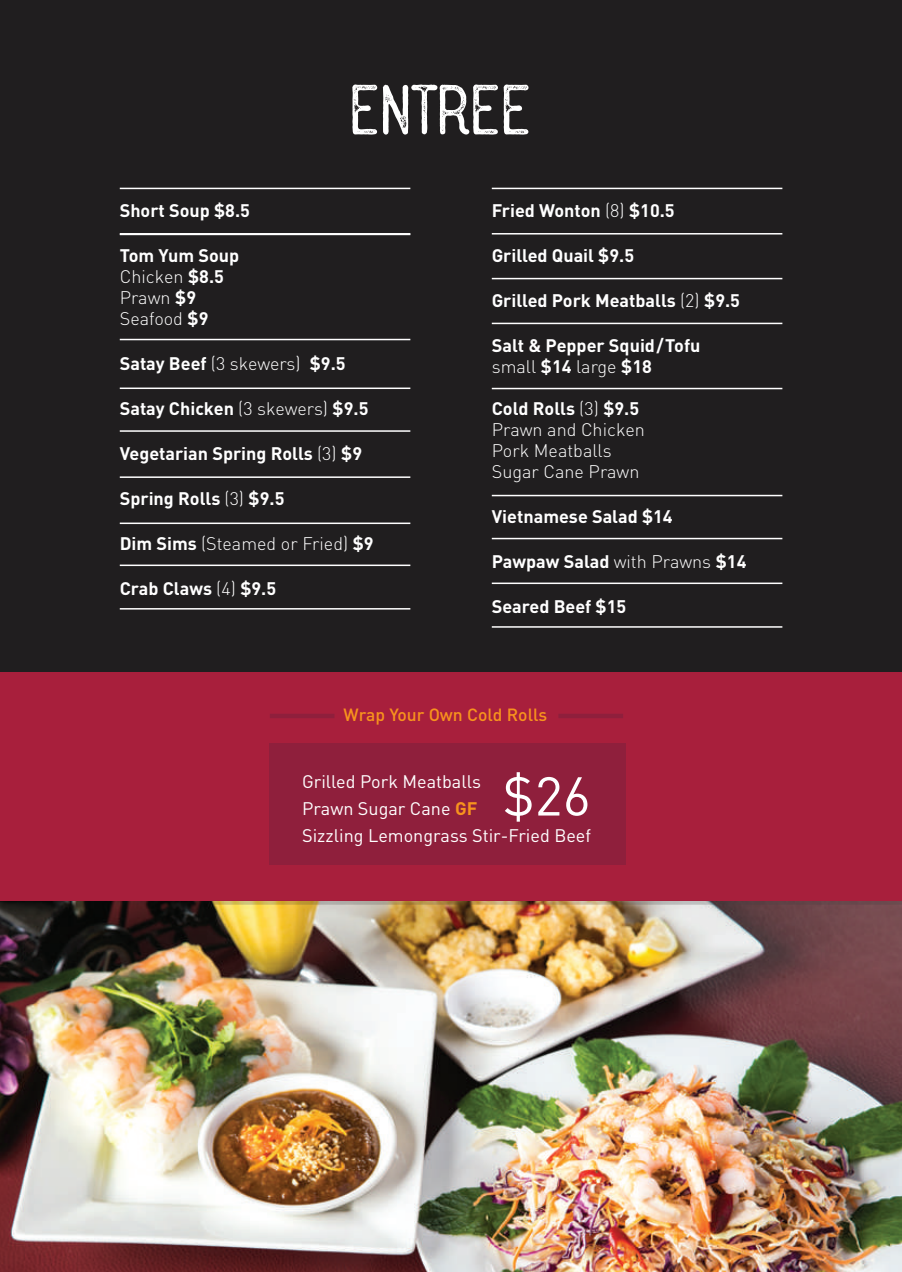
<style>
.page{position:relative;width:902px;height:1272px;background:#201e1f}
.page>*{position:absolute;margin:0;border:0;box-sizing:border-box;transform-origin:0 0}
.t1{font:71.1px "Alehouse Sans";letter-spacing:.035em;color:#fff}
.t2{font:53.85px "DIN";color:#fff}
.t3{font:700 18px/21px "DIN Pro";color:#fff}
.t4{font:300 18px/21px "DIN Pro";color:#fff}
.t5{font:18px/27px "DIN";color:#fff}
.t6{font:500 17.55px "DIN";color:#f7931d}
.s1{font-weight:700}
.s2{font-weight:300}
.s3{font-weight:700;color:#f7931d}
</style>
<div class="page">
<img style="left:0;top:901px;width:902px;height:371px">
<img style="left:5px;top:901px;width:897px;height:4px">
<div style="left:0;top:673px;width:902px;height:228px;background:#a81f3c"></div>
<div style="left:270px;top:743px;width:356px;height:121px;background:#8f1f3c"></div>
<hr style="left:558px;top:714px;width:65px;height:4px;background:#8f1f3c">
<hr style="left:270px;top:714px;width:64px;height:4px;background:#8f1f3c">
<hr style="left:120px;top:233px;width:290px;height:1px;background:#fff">
<hr style="left:492px;top:233px;width:290px;height:1px;background:#fff">
<hr style="left:492px;top:278px;width:290px;height:1px;background:#fff">
<hr style="left:492px;top:323px;width:290px;height:1px;background:#fff">
<hr style="left:492px;top:388px;width:290px;height:1px;background:#fff">
<hr style="left:492px;top:495px;width:290px;height:1px;background:#fff">
<hr style="left:120px;top:188px;width:290px;height:1px;background:#fff">
<hr style="left:492px;top:188px;width:290px;height:1px;background:#fff">
<hr style="left:120px;top:234px;width:290px;height:1px;background:#fff">
<hr style="left:492px;top:582px;width:290px;height:2px;background:#fff">
<hr style="left:492px;top:538px;width:290px;height:1px;background:#fff">
<hr style="left:492px;top:626px;width:290px;height:2px;background:#fff">
<hr style="left:120px;top:339px;width:290px;height:1px;background:#fff">
<hr style="left:120px;top:387px;width:290px;height:2px;background:#fff">
<hr style="left:120px;top:430px;width:290px;height:2px;background:#fff">
<hr style="left:120px;top:476px;width:290px;height:2px;background:#fff">
<hr style="left:120px;top:522px;width:290px;height:2px;background:#fff">
<hr style="left:120px;top:564px;width:290px;height:2px;background:#fff">
<hr style="left:120px;top:608px;width:290px;height:1px;background:#fff">
<h1 class="t1" style="left:352px;top:68px;width:181px">ENTREE</h1>
<p class="t3" style="left:120px;top:199px;width:132px">Short Soup $8.5</p>
<p class="t4" style="left:120px;top:244px;width:121px"><span class="s1">Tom Yum Soup<br></span>Chicken <span class="s1">$8.5<br></span>Prawn <span class="s1">$9<br></span>Seafood <span class="s1">$9</span></p>
<p class="t3" style="left:120px;top:352px;width:227px">Satay Beef <span class="s2">(3 skewers)</span> $9.5</p>
<p class="t3" style="left:120px;top:397px;width:250px">Satay Chicken <span class="s2">(3 skewers)</span> $9.5</p>
<p class="t3" style="left:120px;top:442px;width:244px">Vegetarian Spring Rolls <span class="s2">(3)</span> $9</p>
<p class="t3" style="left:120px;top:487px;width:166px">Spring Rolls <span class="s2">(3)</span> $9.5</p>
<p class="t4" style="left:120px;top:532px;width:255px"><span class="s1">Dim Sims</span> (Steamed or Fried) <span class="s1">$9</span></p>
<p class="t3" style="left:120px;top:577px;width:158px">Crab Claws <span class="s2">(4)</span> $9.5</p>
<p class="t3" style="left:492px;top:199px;width:184px">Fried Wonton <span class="s2">(8)</span> $10.5</p>
<p class="t3" style="left:492px;top:244px;width:144px">Grilled Quail $9.5</p>
<p class="t3" style="left:492px;top:289px;width:250px">Grilled Pork Meatballs <span class="s2">(2)</span> $9.5</p>
<p class="t3" style="left:492px;top:334px;width:210px">Salt &amp; Pepper Squid/Tofu <span class="s2">small</span> $14 <span class="s2">large</span> $18</p>
<p class="t4" style="left:492px;top:397px;width:155px"><span class="s1">Cold Rolls</span> (3) <span class="s1">$9.5<br></span>Prawn and Chicken<br>Pork Meatballs<br>Sugar Cane Prawn</p>
<p class="t3" style="left:492px;top:505px;width:182px">Vietnamese Salad $14</p>
<p class="t3" style="left:492px;top:550px;width:256px">Pawpaw Salad <span class="s2">with Prawns</span> $14</p>
<p class="t3" style="left:492px;top:595px;width:136px">Seared Beef $15</p>
<p class="t6" style="left:343px;top:703px;width:205px">Wrap Your Own Cold Rolls</p>
<h2 class="t2" style="left:503px;top:762px;width:90px">$26</h2>
<p class="t5" style="left:302px;top:767px;width:290px">Grilled Pork Meatballs<br>Prawn Sugar Cane <span class="s3">GF<br></span>Sizzling Lemongrass Stir-Fried Beef</p>
</div>
